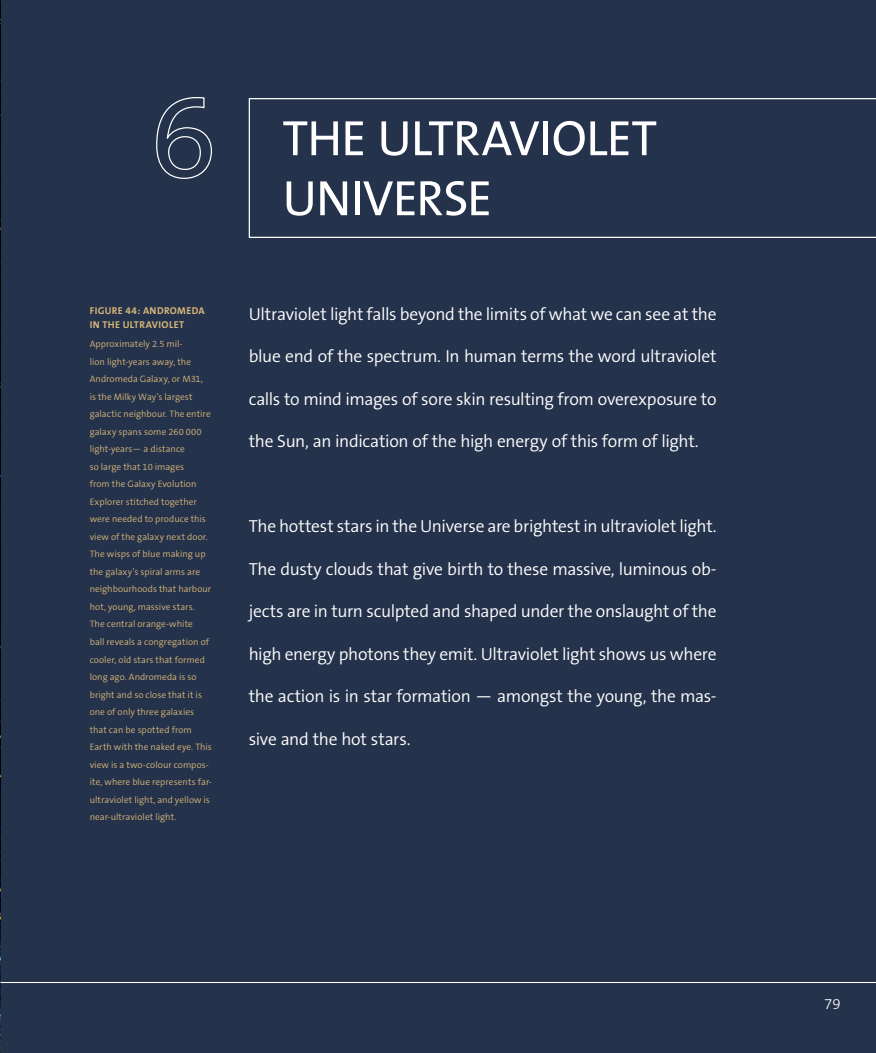
<style>
.page{position:relative;width:876px;height:1053px;background:#25324b}
.page>*{position:absolute;margin:0;border:0;box-sizing:border-box;transform-origin:0 0}
.t1{font:50px/60px "The Sans B5 Plain";letter-spacing:-.02em;color:#fff}
.t2{font:300 17.5px "The Sans B4";letter-spacing:-.015em;color:#fff}
.t3{font:300 15px "The Sans B3";color:#fff}
.t4{font:700 10px "The Sans B7";letter-spacing:.04em;color:#d6b679}
.t5{font:300 9.38px/17.5px "The Sans B4";letter-spacing:.005em;color:#d6b679}
</style>
<div class="page">
<svg style="left:249px;top:98px;width:627px;height:140px"></svg>
<svg style="left:156px;top:97px;width:56px;height:82px"></svg>
<img style="left:0;top:1px;width:1px;height:1051px">
<hr style="left:1px;top:982px;width:875px;height:1px;background:#fff">
<h1 class="t1" style="left:282px;top:110px;width:252px">THE ULTRAVIOLET<br>UNIVERSE</h1>
<p class="t4" style="left:90px;top:305px;width:22px">FIGURE</p>
<p class="t4" style="left:126px;top:305px;width:32px">44: ANDR</p>
<p class="t4" style="left:170px;top:305px;width:16px">OMEDA</p>
<p class="t4" style="left:90px;top:319px;width:20px">IN THE</p>
<p class="t4" style="left:123px;top:319px;width:7px">ULTRAVI</p>
<p class="t4" style="left:162px;top:319px;width:14px">OLET</p>
<p class="t5" style="left:90px;top:336px;width:124px">Approximately 2.5 mil-<br>lion light-years away, the<br>Andromeda Galaxy, or M31,<br>is the Milky Way’s largest galactic neighbour. The entire galaxy spans some 260 000 light-years— a distance<br>so large that 10 images<br>from the Galaxy Evolution<br>Explorer stitched together were needed to produce this view of the galaxy next door.<br>The wisps of blue making up the galaxy’s spiral arms are neighbourhoods that harbour hot, young, massive stars.<br>The central orange-white<br>ball reveals a congregation of cooler, old stars that formed long ago. Andromeda is so bright and so close that it is one of only three galaxies that can be spotted from<br>Earth with the naked eye. This view is a two-colour compos&shy;ite, where blue represents far&shy;ultraviolet light, and yellow is near-ultraviolet light.</p>
<h2 class="t2" style="left:249px;top:304px;width:469px">Ultraviolet light falls beyond the limits of what we can see at the</h2>
<h2 class="t2" style="left:249px;top:347px;width:469px">blue end of the spectrum. In human terms the word ultraviolet</h2>
<h2 class="t2" style="left:249px;top:389px;width:469px">calls to mind images of sore skin resulting from overexposure to</h2>
<h2 class="t2" style="left:249px;top:432px;width:451px">the Sun, an indication of the high energy of this form of light.</h2>
<h2 class="t2" style="left:249px;top:517px;width:469px">The hottest stars in the Universe are brightest in ultraviolet light.</h2>
<h2 class="t2" style="left:249px;top:559px;width:469px">The dusty clouds that give birth to these massive, luminous ob-</h2>
<h2 class="t2" style="left:249px;top:602px;width:469px">jects are in turn sculpted and shaped under the onslaught of the</h2>
<h2 class="t2" style="left:249px;top:644px;width:469px">high energy photons they emit. Ultraviolet light shows us where</h2>
<h2 class="t2" style="left:249px;top:687px;width:469px">the action is in star formation — amongst the young, the mas-</h2>
<h2 class="t2" style="left:249px;top:729px;width:163px">sive and the hot stars.</h2>
<h3 class="t3" style="left:824px;top:995px;width:18px">79</h3>
</div>
